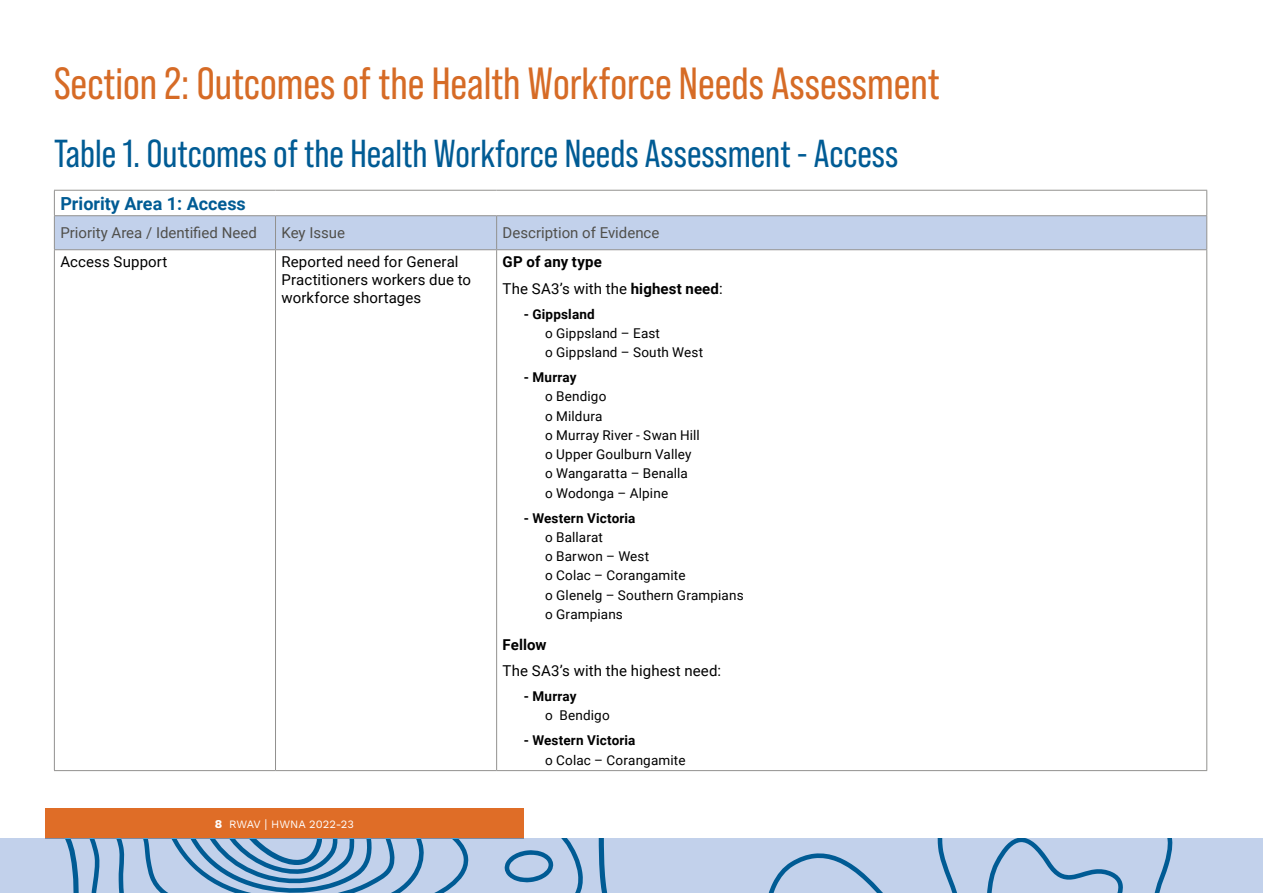
<style>
.page{position:relative;width:1263px;height:893px;background:#fff}
.page>*{position:absolute;margin:0;border:0;box-sizing:border-box;transform-origin:0 0}
.Heading1{font:45px "Bebas Neue Pro";color:#d66b26}
.TableNo_Heading{font:39px "Bebas Neue Pro";color:#005b94}
.SubHeading1{font:700 18px "Roboto";color:#005b94}
.Table_text{font:15px/18px "Roboto";letter-spacing:.01em;color:#000}
.Table_Heading1{font:15px "Roboto";color:#504f4b}
.Table_Subhead1{font:700 15px "Roboto";letter-spacing:.005em;color:#000}
.Bullet2{font:13.5px "Roboto";letter-spacing:.01em;color:#000}
.Bullet1{font:700 13.5px "Roboto";letter-spacing:.015em;color:#000}
.t1{font:11.25px "Work Sans";color:#fff}
.s1{font-weight:700}
.s2{font-weight:700;font-size:12px}
.s3{font-size:12px}
</style>
<div class="page">
<div style="left:45px;top:808px;width:479px;height:30px;background:#df6d27"></div>
<svg style="left:3px;top:838px;width:720px;height:55px;background:#a0bcdb"></svg>
<svg style="left:723px;top:838px;width:540px;height:55px;background:#b4c8e4"></svg>
<hr style="left:54px;top:190px;width:221px;height:1px;background:#92918f">
<hr style="left:275px;top:190px;width:222px;height:1px;background:#92918f">
<hr style="left:497px;top:190px;width:710px;height:1px;background:#92918f">
<svg style="left:54px;top:191px;width:1153px;height:59px"></svg>
<hr style="left:54px;top:250px;width:1px;height:520px;background:#92918f">
<hr style="left:275px;top:250px;width:1px;height:520px;background:#92918f">
<hr style="left:496px;top:250px;width:1px;height:520px;background:#92918f">
<hr style="left:1206px;top:250px;width:1px;height:520px;background:#92918f">
<hr style="left:54px;top:770px;width:221px;height:1px;background:#92918f">
<hr style="left:275px;top:770px;width:222px;height:1px;background:#92918f">
<hr style="left:497px;top:770px;width:710px;height:1px;background:#92918f">
<p class="Heading1" style="left:54px;top:58px;width:887px">Section 2: Outcomes of the Health Workforce Needs Assessment</p>
<p class="TableNo_Heading" style="left:54px;top:132px;width:846px">Table 1. Outcomes of the Health Workforce Needs Assessment - Access</p>
<p class="SubHeading1" style="left:60px;top:191px;width:187px">Priority Area 1: Access</p>
<p class="Table_Heading1" style="left:60px;top:223px;width:198px">Priority Area / Identified Need</p>
<p class="Table_Heading1" style="left:281px;top:223px;width:65px">Key Issue</p>
<p class="Table_Heading1" style="left:503px;top:223px;width:158px">Description of Evidence</p>
<p class="Table_text" style="left:60px;top:252px;width:109px">Access Support</p>
<p class="Table_text" style="left:281px;top:252px;width:191px">Reported need for General<br>Practitioners workers due to workforce shortages</p>
<p class="Table_Subhead1" style="left:503px;top:251px;width:101px">GP of any type</p>
<p class="Table_text" style="left:503px;top:279px;width:222px">The SA3’s with the <span class="s1">highest need</span>:</p>
<p class="Bullet1" style="left:524px;top:304px;width:72px">- Gippsland</p>
<p class="Bullet2" style="left:545px;top:323px;width:116px">o Gippsland – East</p>
<p class="Bullet2" style="left:545px;top:343px;width:159px">o Gippsland – South West</p>
<p class="Bullet1" style="left:524px;top:368px;width:54px">- Murray</p>
<p class="Bullet2" style="left:545px;top:387px;width:63px">o Bendigo</p>
<p class="Bullet2" style="left:545px;top:406px;width:59px">o Mildura</p>
<p class="Bullet2" style="left:545px;top:425px;width:156px">o Murray River - Swan Hill</p>
<p class="Bullet2" style="left:545px;top:445px;width:148px">o Upper Goulburn Valley</p>
<p class="Bullet2" style="left:545px;top:464px;width:144px">o Wangaratta – Benalla</p>
<p class="Bullet2" style="left:545px;top:483px;width:124px">o Wodonga – Alpine</p>
<p class="Bullet1" style="left:524px;top:508px;width:113px">- Western Victoria</p>
<p class="Bullet2" style="left:545px;top:528px;width:59px">o Ballarat</p>
<p class="Bullet2" style="left:545px;top:547px;width:105px">o Barwon – West</p>
<p class="Bullet2" style="left:545px;top:566px;width:142px">o Colac – Corangamite</p>
<p class="Bullet2" style="left:545px;top:585px;width:200px">o Glenelg – Southern Grampians</p>
<p class="Bullet2" style="left:545px;top:605px;width:79px">o Grampians</p>
<p class="Table_Subhead1" style="left:503px;top:634px;width:46px">Fellow</p>
<p class="Table_text" style="left:503px;top:661px;width:220px">The SA3’s with the highest need:</p>
<p class="Bullet1" style="left:524px;top:687px;width:54px">- Murray</p>
<p class="Bullet2" style="left:545px;top:706px;width:66px">o Bendigo</p>
<p class="Bullet1" style="left:524px;top:731px;width:113px">- Western Victoria</p>
<p class="Bullet2" style="left:545px;top:750px;width:142px">o Colac – Corangamite</p>
<p class="t1" style="left:215px;top:817px;width:141px"><span class="s2">8</span> RWAV <span class="s3">|</span> HWNA 2022-23</p>
</div>
